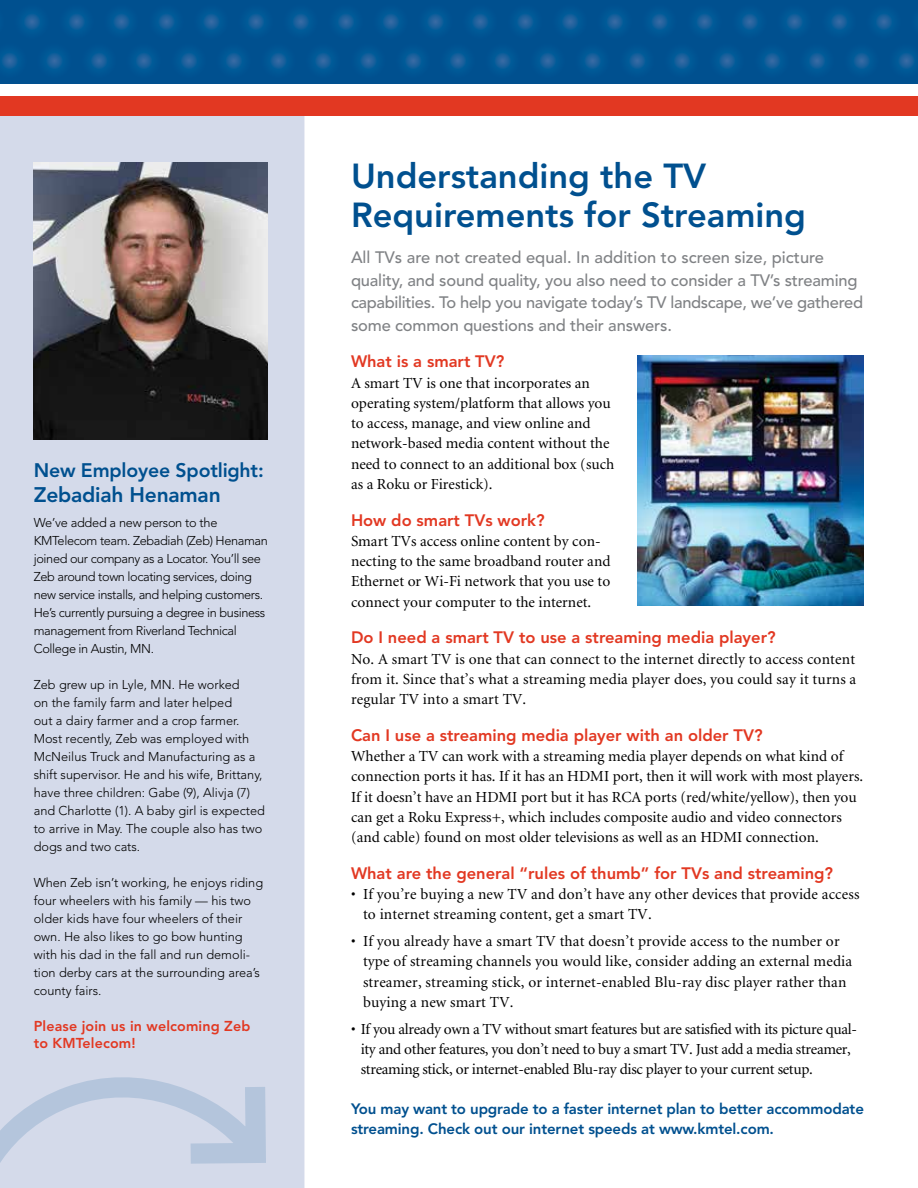
<style>
.page{position:relative;width:918px;height:1188px;background:#fff}
.page>*{position:absolute;margin:0;border:0;box-sizing:border-box;transform-origin:0 0}
.t1{font:800 34.5px/39px "Avenir";color:#00508f}
.t2{font:800 21px "Avenir";letter-spacing:-.01em;color:#00508f}
.t3{font:800 19.5px "Avenir";letter-spacing:-.01em;color:#00508f}
.t4{font:500 16.5px/22.5px "Avenir";letter-spacing:-.01em;color:#808285}
.t5{font:800 16.5px "Avenir";color:#e23822}
.t6{font:15.3px/20.2px "Minion";color:#000}
.t7{font:15.3px/20.2px "Minion";letter-spacing:-.02em;color:#000}
.t8{font:800 15px/20.2px "Avenir";letter-spacing:-.01em;color:#00508f}
.t9{font:800 14.25px/18px "Avenir";letter-spacing:.01em;color:#e23822}
.t10{font:300 12.75px/18px "Avenir";color:#000}
.t11{font:300 12.75px/18px "Avenir";letter-spacing:-.03em;color:#000}
</style>
<div class="page">
<div style="left:0;top:0;width:918px;height:84px;background:#00508f"></div>
<svg style="left:1px;top:13px;width:914px;height:57px"></svg>
<div style="left:0;top:103px;width:304px;height:1085px;background:#d4daea"></div>
<div style="left:0;top:96px;width:918px;height:20px;background:#e23822"></div>
<img style="left:34px;top:162px;width:234px;height:278px">
<img style="left:637px;top:355px;width:227px;height:251px">
<svg style="left:0;top:1077px;width:266px;height:87px"></svg>
<p class="t3" style="left:34px;top:459px;width:232px">New Employee Spotlight:</p>
<h2 class="t2" style="left:34px;top:482px;width:189px">Zebadiah Henaman</h2>
<p class="t11" style="left:34px;top:513px;width:236px">We’ve added a new person to the KMTelecom team. Zebadiah (Zeb) Henaman joined our company as a Locator. You’ll see Zeb around town locating services, doing new service installs, and helping customers.<br>He’s currently pursuing a degree in business management from Riverland Technical College in Austin, MN.</p>
<p class="t10" style="left:34px;top:675px;width:233px">Zeb grew up in Lyle, MN. He worked<br>on the family farm and later helped<br>out a dairy farmer and a crop farmer.<br>Most recently, Zeb was employed with McNeilus Truck and Manufacturing as a shift supervisor. He and his wife, Brittany, have three children: Gabe (9), Alivja (7) and Charlotte (1). A baby girl is expected to arrive in May. The couple also has two dogs and two cats.</p>
<p class="t10" style="left:34px;top:873px;width:231px">When Zeb isn’t working, he enjoys riding four wheelers with his family — his two older kids have four wheelers of their own. He also likes to go bow hunting with his dad in the fall and run demoli&shy;tion derby cars at the surrounding area’s county fairs.</p>
<p class="t9" style="left:34px;top:1017px;width:218px">Please join us in welcoming Zeb to KMTelecom!</p>
<h1 class="t1" style="left:351px;top:157px;width:456px">Understanding the TV<br>Requirements for Streaming</h1>
<p class="t4" style="left:351px;top:247px;width:514px">All TVs are not created equal. In addition to screen size, picture quality, and sound quality, you also need to consider a TV’s streaming capabilities. To help you navigate today’s TV landscape, we’ve gathered some common questions and their answers.</p>
<p class="t5" style="left:351px;top:352px;width:155px">What is a smart TV?</p>
<p class="t6" style="left:351px;top:373px;width:265px">A smart TV is one that incorporates an operating system/platform that allows you to access, manage, and view online and network-based media content without the need to connect to an additional box (such as a Roku or Firestick).</p>
<p class="t5" style="left:351px;top:510px;width:195px">How do smart TVs work?</p>
<p class="t6" style="left:351px;top:531px;width:261px">Smart TVs access online content by con&shy;necting to the same broadband router and Ethernet or Wi-Fi network that you use to connect your computer to the internet.</p>
<p class="t5" style="left:351px;top:628px;width:426px">Do I need a smart TV to use a streaming media player?</p>
<p class="t6" style="left:351px;top:649px;width:507px;text-align:justify">No. A smart TV is one that can connect to the internet directly to access content from it. Since that’s what a streaming media player does, you could say it turns a regular TV into a smart TV.</p>
<p class="t5" style="left:351px;top:725px;width:413px">Can I use a streaming media player with an older TV?</p>
<p class="t6" style="left:351px;top:747px;width:514px">Whether a TV can work with a streaming media player depends on what kind of connection ports it has. If it has an HDMI port, then it will work with most players.<br>If it doesn’t have an HDMI port but it has RCA ports (red/white/yellow), then you can get a Roku Express+, which includes composite audio and video connectors (and cable) found on most older televisions as well as an HDMI connection.</p>
<p class="t5" style="left:351px;top:863px;width:484px">What are the general “rules of thumb” for TVs and streaming?</p>
<p class="t6" style="left:363px;top:885px;width:498px;text-indent:-12px">• If you’re buying a new TV and don’t have any other devices that provide access to internet streaming content, get a smart TV.</p>
<p class="t6" style="left:363px;top:932px;width:491px;text-indent:-12px">• If you already have a smart TV that doesn’t provide access to the number or type of streaming channels you would like, consider adding an external media streamer, streaming stick, or internet-enabled Blu-ray disc player rather than buying a new smart TV.</p>
<p class="t7" style="left:361px;top:1019px;width:498px;text-indent:-10px">• If you already own a TV without smart features but are satisfied with its picture qual&shy;ity and other features, you don’t need to buy a smart TV. Just add a media streamer, streaming stick, or internet-enabled Blu-ray disc player to your current setup.</p>
<p class="t8" style="left:351px;top:1098px;width:514px">You may want to upgrade to a faster internet plan to better accommodate streaming. Check out our internet speeds at www.kmtel.com.</p>
</div>
